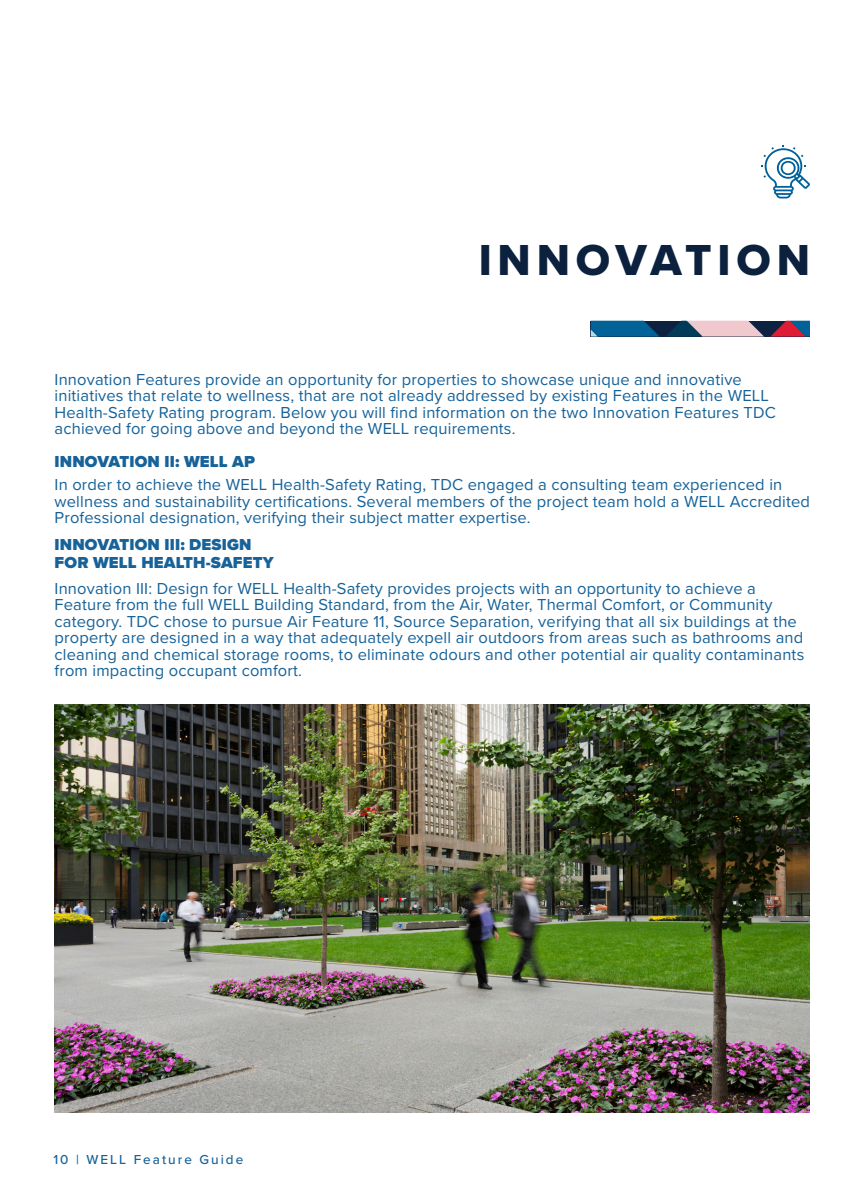
<style>
.page{position:relative;width:864px;height:1188px;background:#fff}
.page>*{position:absolute;margin:0;border:0;box-sizing:border-box;transform-origin:0 0}
.t1{font:45px "Proxima Nova Extrabld";letter-spacing:.13em;color:#0b213e}
.t2{font:16.5px/16.5px "Proxima Nova";letter-spacing:.01em;color:#166299}
.t3{font:900 16.5px "Proxima Nova";letter-spacing:.01em;color:#166299}
.t4{font:500 13.5px "Proxima Nova";letter-spacing:.15em;color:#166299}
</style>
<div class="page">
<div style="left:591px;top:321px;width:219px;height:16px;background:#0d2240"></div>
<svg style="left:591px;top:321px;width:69px;height:16px"></svg>
<svg style="left:770px;top:321px;width:40px;height:16px"></svg>
<svg style="left:666px;top:321px;width:98px;height:16px"></svg>
<svg style="left:761px;top:145px;width:49px;height:53px"></svg>
<img style="left:55px;top:704px;width:755px;height:408px">
<p class="t1" style="left:479px;top:227px;width:333px">INNOVATION</p>
<p class="t2" style="left:55px;top:370px;width:723px">Innovation Features provide an opportunity for properties to showcase unique and innovative initiatives that relate to wellness, that are not already addressed by existing Features in the WELL Health-Safety Rating program. Below you will find information on the two Innovation Features TDC achieved for going above and beyond the WELL requirements.</p>
<p class="t3" style="left:55px;top:449px;width:202px">INNOVATION II: WELL AP</p>
<p class="t2" style="left:55px;top:476px;width:757px">In order to achieve the WELL Health-Safety Rating, TDC engaged a consulting team experienced in wellness and sustainability certifications. Several members of the project team hold a WELL Accredited<br>Professional designation, verifying their subject matter expertise.</p>
<p class="t3" style="left:55px;top:533px;width:199px">INNOVATION III: DESIGN</p>
<p class="t3" style="left:55px;top:550px;width:221px">FOR WELL HEALTH-SAFETY</p>
<p class="t2" style="left:55px;top:579px;width:751px">Innovation III: Design for WELL Health-Safety provides projects with an opportunity to achieve a Feature from the full WELL Building Standard, from the Air, Water, Thermal Comfort, or Community category. TDC chose to pursue Air Feature 11, Source Separation, verifying that all six buildings at the property are designed in a way that adequately expell air outdoors from areas such as bathrooms and cleaning and chemical storage rooms, to eliminate odours and other potential air quality contaminants from impacting occupant comfort.</p>
<p class="t4" style="left:53px;top:1150px;width:191px">10 | WELL Feature Guide</p>
</div>
